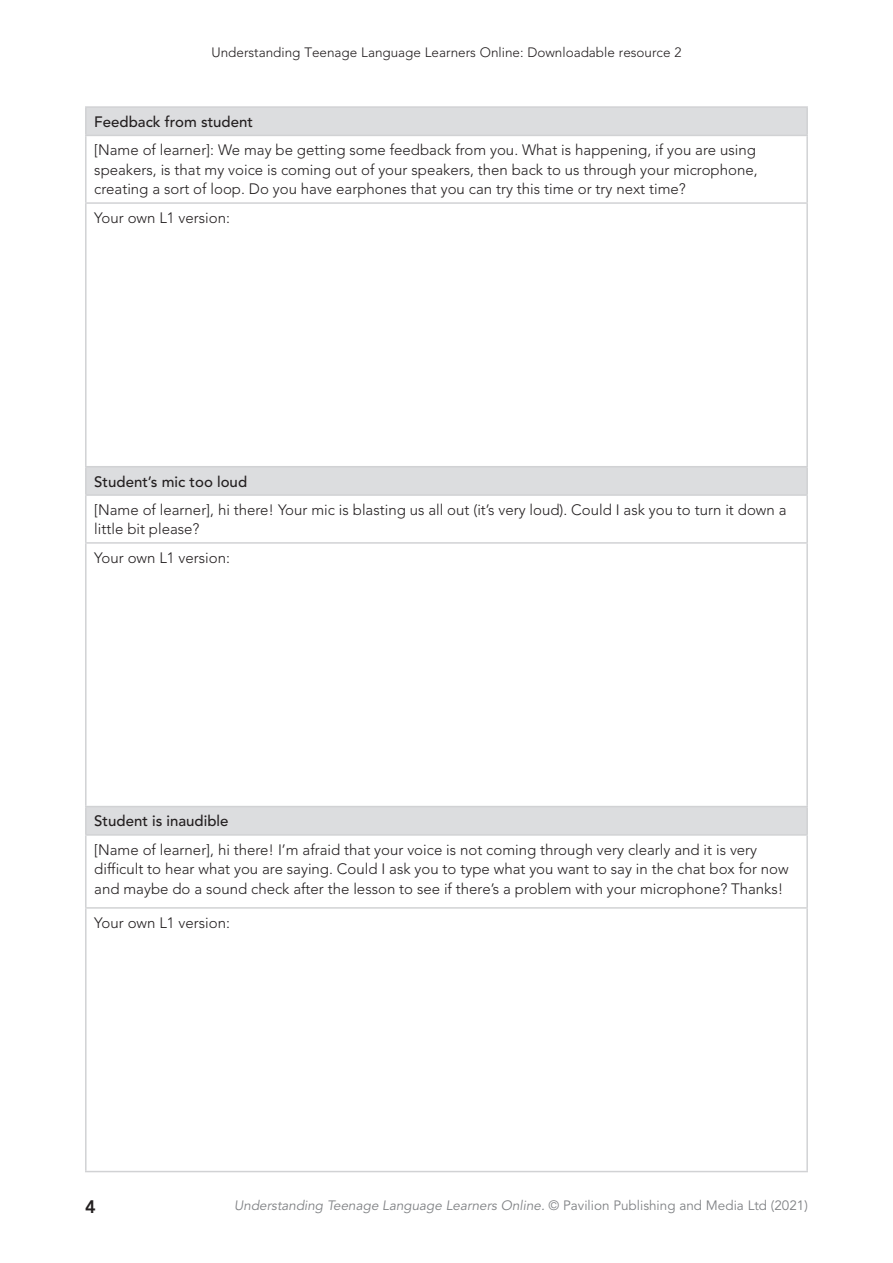
<style>
.page{position:relative;width:893px;height:1263px;background:#fff}
.page>*{position:absolute;margin:0;border:0;box-sizing:border-box;transform-origin:0 0}
.t1{font:800 18px "Avenir LT Std";color:#231f20}
.t2{font:300 15px/19.5px "Avenir LT Std";color:#231f20}
.t3{font:500 15px "Avenir LT Std";color:#231f20}
.t4{font:italic 13.5px "Avenir LT Std";color:#808285}
.t5{font:300 13.5px "Avenir LT Std";color:#231f20}
.s1{font-style:normal}
</style>
<div class="page">
<svg style="left:87px;top:108px;width:719px;height:726px"></svg>
<hr style="left:85px;top:202px;width:723px;height:2px;background:#d1d2d4">
<hr style="left:85px;top:542px;width:723px;height:2px;background:#d1d2d4">
<hr style="left:85px;top:907px;width:723px;height:2px;background:#d1d2d4">
<hr style="left:85px;top:1171px;width:723px;height:1px;background:#d1d2d4">
<hr style="left:85px;top:136px;width:2px;height:66px;background:#d1d2d4">
<hr style="left:806px;top:136px;width:2px;height:66px;background:#d1d2d4">
<hr style="left:85px;top:204px;width:2px;height:262px;background:#d1d2d4">
<hr style="left:806px;top:204px;width:2px;height:262px;background:#d1d2d4">
<hr style="left:85px;top:496px;width:2px;height:46px;background:#d1d2d4">
<hr style="left:806px;top:496px;width:2px;height:46px;background:#d1d2d4">
<hr style="left:85px;top:544px;width:2px;height:262px;background:#d1d2d4">
<hr style="left:806px;top:544px;width:2px;height:262px;background:#d1d2d4">
<hr style="left:85px;top:836px;width:2px;height:71px;background:#d1d2d4">
<hr style="left:806px;top:836px;width:2px;height:71px;background:#d1d2d4">
<hr style="left:85px;top:909px;width:2px;height:262px;background:#d1d2d4">
<hr style="left:806px;top:909px;width:2px;height:262px;background:#d1d2d4">
<hr style="left:85px;top:106px;width:723px;height:2px;background:#d1d2d4">
<hr style="left:85px;top:108px;width:2px;height:27px;background:#d1d2d4">
<hr style="left:806px;top:108px;width:2px;height:27px;background:#d1d2d4">
<hr style="left:85px;top:135px;width:723px;height:1px;background:#d1d2d4">
<hr style="left:85px;top:466px;width:723px;height:1px;background:#d1d2d4">
<hr style="left:85px;top:467px;width:2px;height:27px;background:#d1d2d4">
<hr style="left:806px;top:467px;width:2px;height:27px;background:#d1d2d4">
<hr style="left:85px;top:494px;width:723px;height:2px;background:#d1d2d4">
<hr style="left:85px;top:806px;width:723px;height:1px;background:#d1d2d4">
<hr style="left:85px;top:807px;width:2px;height:27px;background:#d1d2d4">
<hr style="left:806px;top:807px;width:2px;height:27px;background:#d1d2d4">
<hr style="left:85px;top:834px;width:723px;height:2px;background:#d1d2d4">
<p class="t5" style="left:211px;top:44px;width:471px">Understanding Teenage Language Learners Online: Downloadable resource 2</p>
<p class="t3" style="left:94px;top:113px;width:160px">Feedback from student</p>
<p class="t2" style="left:94px;top:140px;width:665px;text-align:justify">[Name of learner]: We may be getting some feedback from you. What is happening, if you are using speakers, is that my voice is coming out of your speakers, then back to us through your microphone, creating a sort of loop. Do you have earphones that you can try this time or try next time?</p>
<p class="t2" style="left:94px;top:208px;width:137px">Your own L1 version:</p>
<p class="t3" style="left:94px;top:473px;width:154px">Student’s mic too loud</p>
<p class="t2" style="left:94px;top:500px;width:694px">[Name of learner], hi there! Your mic is blasting us all out (it’s very loud). Could I ask you to turn it down a little bit please?</p>
<p class="t2" style="left:94px;top:548px;width:137px">Your own L1 version:</p>
<p class="t3" style="left:94px;top:812px;width:136px">Student is inaudible</p>
<p class="t2" style="left:94px;top:840px;width:696px">[Name of learner], hi there! I’m afraid that your voice is not coming through very clearly and it is very difficult to hear what you are saying. Could I ask you to type what you want to say in the chat box for now and maybe do a sound check after the lesson to see if there’s a problem with your microphone? Thanks!</p>
<p class="t2" style="left:94px;top:913px;width:137px">Your own L1 version:</p>
<p class="t1" style="left:85px;top:1196px;width:12px">4</p>
<p class="t4" style="left:234px;top:1198px;width:575px">Understanding Teenage Language Learners Online. <span class="s1">© Pavilion Publishing and Media Ltd (2021)</span></p>
</div>
